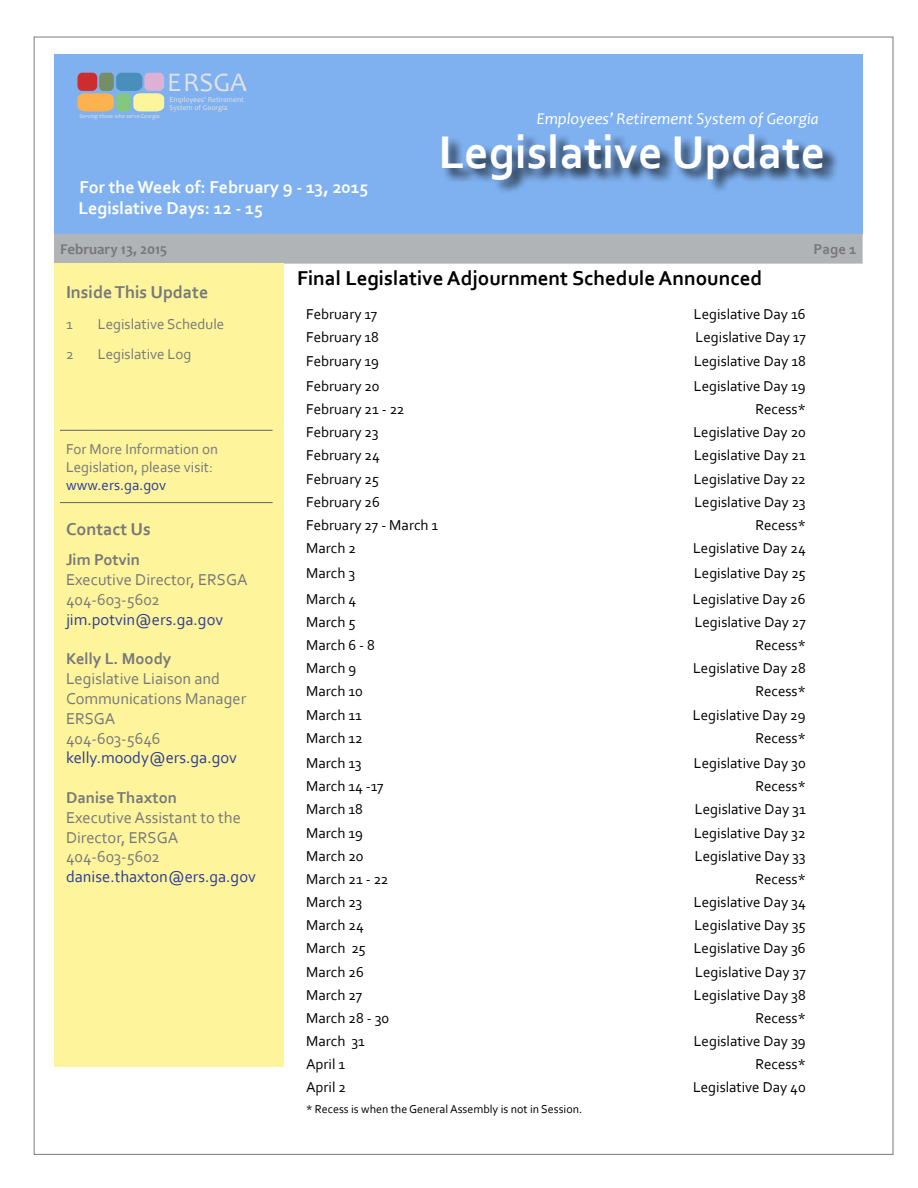
<style>
.page{position:relative;width:918px;height:1188px;background:#fff}
.page>*{position:absolute;margin:0;border:0;box-sizing:border-box;transform-origin:0 0}
.t1{font:700 48px "Corbel";color:#fff}
.t2{font:27.15px "Candara";color:#e1e1e1}
.t3{font:700 21px "Corbel";color:#000}
.t4{font:700 18px/21.6px "Corbel";color:#fff}
.t5{font:700 18px "Corbel";color:#77787b}
.t6{font:16.5px/19.8px "Corbel";color:#77787b}
.t7{font:16.5px "Corbel";color:#2c3d98}
.t8{font:italic 16.5px "Candara";color:#fff}
.t9{font:700 16.5px "Corbel";color:#77787b}
.t10{font:15px "Corbel";color:#000}
.t11{font:15px/18px "Corbel";color:#77787b}
.t12{font:700 15px "Candara";color:#77787b}
.t13{font:15px "Corbel";color:#2c3d98}
.t14{font:700 15px "Corbel";color:#77787b}
.t15{font:12px "Corbel";color:#000}
.t16{font:7.5px/7.5px "Candara";color:#e1e1e1}
.t17{font:italic 6px "Candara";color:#e1e1e1}
</style>
<div class="page">
<div style="left:54px;top:54px;width:809px;height:180px;background:#7fb1f0"></div>
<div style="left:54px;top:234px;width:809px;height:30px;background:#b1b4b6"></div>
<div style="left:54px;top:264px;width:229px;height:803px;background:#fdf49b"></div>
<hr style="left:60px;top:430px;width:32px;height:1px;background:#636466">
<hr style="left:92px;top:430px;width:181px;height:1px;background:#636466">
<hr style="left:60px;top:502px;width:32px;height:1px;background:#636466">
<hr style="left:92px;top:502px;width:181px;height:1px;background:#636466">
<svg style="left:77px;top:73px;width:87px;height:38px;background:#b3a994"></svg>
<div style="left:442px;top:134px;width:398px;height:60px;background:#000;opacity:.75"></div>
<p class="t17" style="left:80px;top:112px;width:82px">Serving those who serve Georgia</p>
<h2 class="t2" style="left:167px;top:66px;width:81px">ERSGA</h2>
<p class="t16" style="left:169px;top:96px;width:76px">Employees’ Retirement<br>System of Georgia</p>
<p class="t4" style="left:79px;top:175px;width:291px">For the Week of: February 9 - 13, 2015<br>Legislative Days: 12 - 15</p>
<p class="t8" style="left:537px;top:108px;width:284px">Employees’ Retirement System of Georgia</p>
<h1 class="t1" style="left:438px;top:122px;width:389px">Legislative Update</h1>
<p class="t12" style="left:60px;top:240px;width:109px">February 13, 2015</p>
<p class="t14" style="left:813px;top:240px;width:45px">Page 1</p>
<p class="t5" style="left:66px;top:281px;width:144px">Inside This Update</p>
<p class="t11" style="left:66px;top:315px;width:8px">1</p>
<p class="t11" style="left:98px;top:315px;width:128px">Legislative Schedule</p>
<p class="t11" style="left:66px;top:345px;width:9px">2</p>
<p class="t11" style="left:98px;top:345px;width:95px">Legislative Log</p>
<h3 class="t3" style="left:297px;top:265px;width:467px">Final Legislative Adjournment Schedule Announced</h3>
<p class="t10" style="left:306px;top:305px;width:73px">February 17</p>
<p class="t10" style="left:694px;top:305px;width:113px">Legislative Day 16</p>
<p class="t10" style="left:306px;top:328px;width:74px">February 18</p>
<p class="t10" style="left:696px;top:328px;width:112px">Legislative Day 17</p>
<p class="t10" style="left:306px;top:351px;width:75px">February 19</p>
<p class="t10" style="left:694px;top:351px;width:113px">Legislative Day 18</p>
<p class="t10" style="left:306px;top:377px;width:75px">February 20</p>
<p class="t10" style="left:694px;top:377px;width:113px">Legislative Day 19</p>
<p class="t10" style="left:306px;top:400px;width:100px">February 21 - 22</p>
<p class="t10" style="left:755px;top:400px;width:52px">Recess*</p>
<p class="t10" style="left:306px;top:423px;width:74px">February 23</p>
<p class="t10" style="left:693px;top:423px;width:114px">Legislative Day 20</p>
<p class="t10" style="left:306px;top:446px;width:75px">February 24</p>
<p class="t10" style="left:694px;top:446px;width:113px">Legislative Day 21</p>
<p class="t10" style="left:306px;top:469px;width:74px">February 25</p>
<p class="t10" style="left:694px;top:469px;width:113px">Legislative Day 22</p>
<p class="t10" style="left:306px;top:492px;width:75px">February 26</p>
<p class="t10" style="left:694px;top:492px;width:113px">Legislative Day 23</p>
<p class="t10" style="left:306px;top:516px;width:134px">February 27 - March 1</p>
<p class="t10" style="left:755px;top:516px;width:52px">Recess*</p>
<p class="t10" style="left:306px;top:539px;width:51px">March 2</p>
<p class="t10" style="left:693px;top:539px;width:114px">Legislative Day 24</p>
<p class="t10" style="left:306px;top:564px;width:51px">March 3</p>
<p class="t10" style="left:694px;top:564px;width:113px">Legislative Day 25</p>
<p class="t10" style="left:306px;top:589px;width:52px">March 4</p>
<p class="t10" style="left:693px;top:589px;width:114px">Legislative Day 26</p>
<p class="t10" style="left:306px;top:613px;width:51px">March 5</p>
<p class="t10" style="left:695px;top:613px;width:113px">Legislative Day 27</p>
<p class="t10" style="left:306px;top:636px;width:70px">March 6 - 8</p>
<p class="t10" style="left:755px;top:636px;width:52px">Recess*</p>
<p class="t10" style="left:306px;top:659px;width:52px">March 9</p>
<p class="t10" style="left:693px;top:659px;width:114px">Legislative Day 28</p>
<p class="t10" style="left:306px;top:682px;width:58px">March 10</p>
<p class="t10" style="left:755px;top:682px;width:52px">Recess*</p>
<p class="t10" style="left:306px;top:705px;width:57px">March 11</p>
<p class="t10" style="left:693px;top:705px;width:114px">Legislative Day 29</p>
<p class="t10" style="left:306px;top:728px;width:58px">March 12</p>
<p class="t10" style="left:755px;top:728px;width:52px">Recess*</p>
<p class="t10" style="left:306px;top:754px;width:57px">March 13</p>
<p class="t10" style="left:694px;top:754px;width:113px">Legislative Day 30</p>
<p class="t10" style="left:306px;top:777px;width:79px">March 14 -17</p>
<p class="t10" style="left:755px;top:777px;width:52px">Recess*</p>
<p class="t10" style="left:306px;top:800px;width:58px">March 18</p>
<p class="t10" style="left:695px;top:800px;width:112px">Legislative Day 31</p>
<p class="t10" style="left:306px;top:823px;width:58px">March 19</p>
<p class="t10" style="left:694px;top:823px;width:113px">Legislative Day 32</p>
<p class="t10" style="left:306px;top:846px;width:59px">March 20</p>
<p class="t10" style="left:695px;top:846px;width:112px">Legislative Day 33</p>
<p class="t10" style="left:306px;top:870px;width:84px">March 21 - 22</p>
<p class="t10" style="left:755px;top:870px;width:52px">Recess*</p>
<p class="t10" style="left:306px;top:893px;width:58px">March 23</p>
<p class="t10" style="left:694px;top:893px;width:113px">Legislative Day 34</p>
<p class="t10" style="left:306px;top:916px;width:59px">March 24</p>
<p class="t10" style="left:694px;top:916px;width:113px">Legislative Day 35</p>
<p class="t10" style="left:306px;top:939px;width:61px">March 25</p>
<p class="t10" style="left:694px;top:939px;width:113px">Legislative Day 36</p>
<p class="t10" style="left:306px;top:962px;width:59px">March 26</p>
<p class="t10" style="left:695px;top:962px;width:112px">Legislative Day 37</p>
<p class="t10" style="left:306px;top:985px;width:58px">March 27</p>
<p class="t10" style="left:694px;top:985px;width:113px">Legislative Day 38</p>
<p class="t10" style="left:306px;top:1009px;width:85px">March 28 - 30</p>
<p class="t10" style="left:755px;top:1009px;width:52px">Recess*</p>
<p class="t10" style="left:306px;top:1032px;width:60px">March 31</p>
<p class="t10" style="left:694px;top:1032px;width:113px">Legislative Day 39</p>
<p class="t10" style="left:306px;top:1055px;width:41px">April 1</p>
<p class="t10" style="left:755px;top:1055px;width:52px">Recess*</p>
<p class="t10" style="left:306px;top:1078px;width:42px">April 2</p>
<p class="t10" style="left:693px;top:1078px;width:114px">Legislative Day 40</p>
<p class="t15" style="left:306px;top:1102px;width:278px">* Recess is when the General Assembly is not in Session.</p>
<p class="t11" style="left:66px;top:440px;width:154px">For More Information on<br>Legislation, please visit:</p>
<p class="t13" style="left:66px;top:476px;width:102px">www.ers.ga.gov</p>
<p class="t5" style="left:66px;top:518px;width:86px">Contact Us</p>
<p class="t9" style="left:66px;top:550px;width:76px">Jim Potvin</p>
<p class="t6" style="left:66px;top:569px;width:183px">Executive Director, ERSGA<br>404-603-5602</p>
<p class="t7" style="left:66px;top:609px;width:159px">jim.potvin@ers.ga.gov</p>
<p class="t9" style="left:66px;top:649px;width:107px">Kelly L. Moody</p>
<p class="t6" style="left:66px;top:668px;width:182px">Legislative Liaison and<br>Communications Manager<br>ERSGA<br>404-603-5646</p>
<p class="t7" style="left:66px;top:748px;width:172px">kelly.moody@ers.ga.gov</p>
<p class="t9" style="left:66px;top:787px;width:113px">Danise Thaxton</p>
<p class="t6" style="left:66px;top:807px;width:176px">Executive Assistant to the<br>Director, ERSGA<br>404-603-5602</p>
<p class="t7" style="left:66px;top:866px;width:191px">danise.thaxton@ers.ga.gov</p>
</div>
